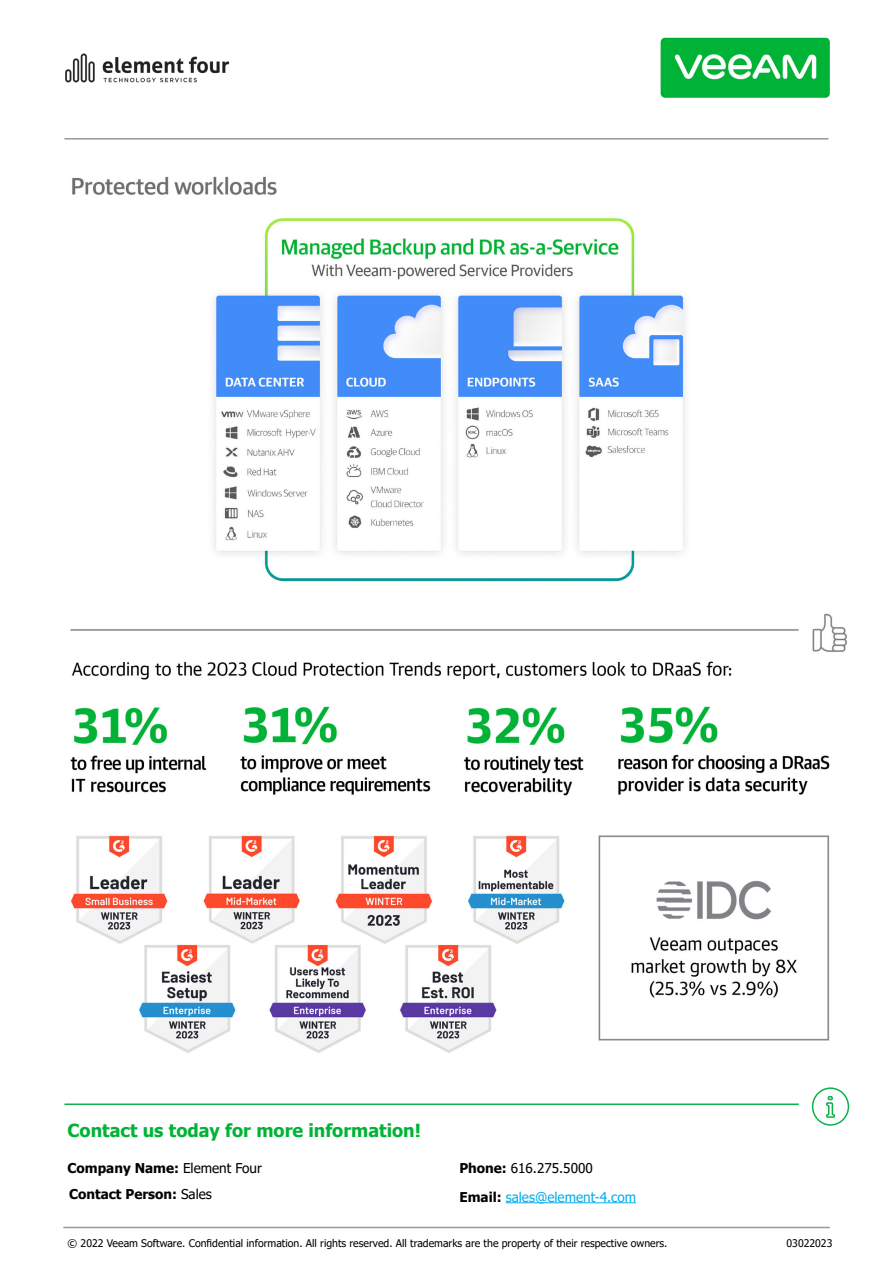
<style>
.page{position:relative;width:894px;height:1263px;background:#fff}
.page>*{position:absolute;margin:0;border:0;box-sizing:border-box;transform-origin:0 0}
.t1{font:700 18px "Tahoma";color:#00b336}
.t2{font:700 13.5px "Tahoma";color:#000}
.t3{font:13.5px "Tahoma";color:#00aeef}
.t4{font:13.5px "Tahoma";color:#000}
.t5{font:10.5px "Tahoma";color:#000}
.s1{font-weight:400}
.s2{font-weight:700}
.s3{font-weight:700;color:#000}
</style>
<div class="page">
<img style="left:70px;top:176px;width:780px;height:933px">
<div style="left:660px;top:38px;width:169px;height:60px;background:#00b236;border-radius:4px"></div>
<img style="left:662px;top:39px;width:166px;height:57px">
<hr style="left:64px;top:138px;width:764px;height:1px;background:#99989d">
<img style="left:65px;top:53px;width:164px;height:30px">
<hr style="left:505px;top:1202px;width:131px;height:1px;background:#00aeef">
<hr style="left:63px;top:1226px;width:766px;height:2px;background:#99989d">
<svg style="left:810px;top:1086px;width:39px;height:40px"></svg>
<hr style="left:64px;top:1103px;width:734px;height:2px;background:#0db14b">
<h1 class="t1" style="left:68px;top:1118px;width:355px">Contact us today for more information!</h1>
<p class="t2" style="left:68px;top:1158px;width:196px">Company Name: <span class="s1">Element Four</span></p>
<p class="t4" style="left:459px;top:1159px;width:135px"><span class="s2">Phone:</span> 616.275.5000</p>
<p class="t2" style="left:69px;top:1184px;width:144px">Contact Person: <span class="s1">Sales</span></p>
<p class="t3" style="left:459px;top:1187px;width:178px"><span class="s3">Email:</span> sales@element-4.com</p>
<p class="t5" style="left:68px;top:1236px;width:601px">© 2022 Veeam Software. Confidential information. All rights reserved. All trademarks are the property of their respective owners.</p>
<p class="t5" style="left:786px;top:1236px;width:47px">03022023</p>
</div>
